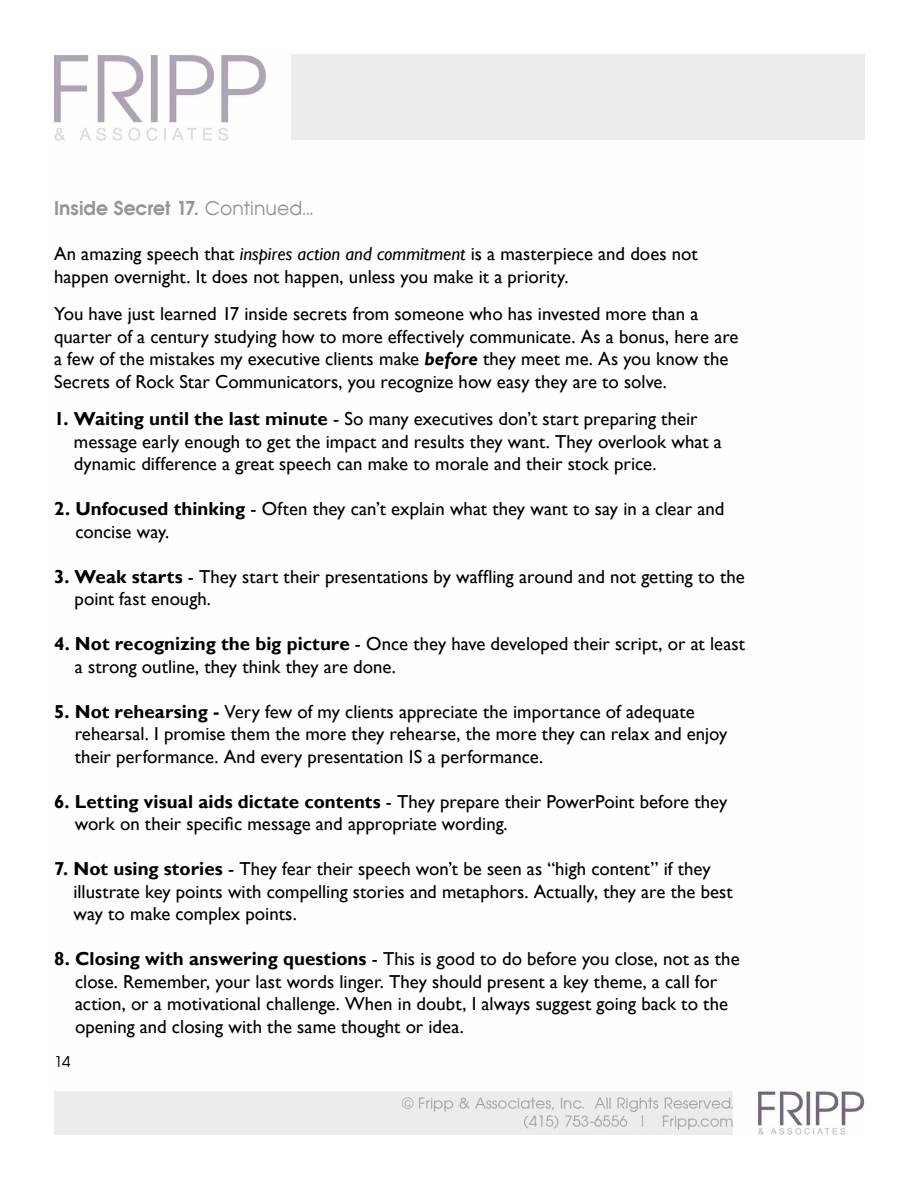
<style>
.page{position:relative;width:918px;height:1188px;background:#fff}
.page>*{position:absolute;margin:0;border:0;box-sizing:border-box;transform-origin:0 0}
.t1{font:18.75px/22.5px "Gill Sans";color:#000}
.t2{font:700 18.75px "Avian";color:#939598}
.t3{font:15px "Avian";color:#000}
.s1{font-weight:400}
.s2{font-style:italic}
.s3{font-weight:700;font-style:italic}
.s4{font-weight:700}
</style>
<div class="page">
<img style="left:54px;top:54px;width:810px;height:1080px">
<p class="t2" style="left:54px;top:196px;width:261px">Inside Secret 17. <span class="s1">Continued...</span></p>
<p class="t1" style="left:54px;top:243px;width:645px">An amazing speech that <span class="s2">inspires action and commitment</span> is a masterpiece and does not happen overnight. It does not happen, unless you make it a priority.</p>
<p class="t1" style="left:54px;top:303px;width:686px">You have just learned 17 inside secrets from someone who has invested more than a quarter of a century studying how to more effectively communicate. As a bonus, here are a few of the mistakes my executive clients make <span class="s3">before</span> they meet me. As you know the Secrets of Rock Star Communicators, you recognize how easy they are to solve.</p>
<p class="t1" style="left:74px;top:408px;width:649px;text-indent:-20px"><span class="s4">1. Waiting until the last minute</span> - So many executives don’t start preparing their message early enough to get the impact and results they want. They overlook what a dynamic difference a great speech can make to morale and their stock price.</p>
<p class="t1" style="left:75px;top:498px;width:650px;text-indent:-21px"><span class="s4">2. Unfocused thinking</span> - Often they can’t explain what they want to say in a clear and concise way.</p>
<p class="t1" style="left:75px;top:565px;width:672px;text-indent:-21px"><span class="s4">3. Weak starts</span> - They start their presentations by waffling around and not getting to the point fast enough.</p>
<p class="t1" style="left:75px;top:633px;width:672px;text-indent:-21px"><span class="s4">4. Not recognizing the big picture</span> - Once they have developed their script, or at least a strong outline, they think they are done.</p>
<p class="t1" style="left:75px;top:700px;width:654px;text-indent:-21px"><span class="s4">5. Not rehearsing -</span> Very few of my clients appreciate the importance of adequate rehearsal. I promise them the more they rehearse, the more they can relax and enjoy their performance. And every presentation IS a performance.</p>
<p class="t1" style="left:75px;top:790px;width:654px;text-indent:-21px"><span class="s4">6. Letting visual aids dictate contents</span> - They prepare their PowerPoint before they work on their specific message and appropriate wording.</p>
<p class="t1" style="left:73px;top:858px;width:661px;text-indent:-19px"><span class="s4">7. Not using stories</span> - They fear their speech won’t be seen as “high content” if they illustrate key points with compelling stories and metaphors. Actually, they are the best way to make complex points.</p>
<p class="t1" style="left:75px;top:948px;width:666px;text-indent:-21px"><span class="s4">8. Closing with answering questions</span> - This is good to do before you close, not as the close. Remember, your last words linger. They should present a key theme, a call for action, or a motivational challenge. When in doubt, I always suggest going back to the opening and closing with the same thought or idea.</p>
<p class="t3" style="left:54px;top:1053px;width:18px">14</p>
</div>
